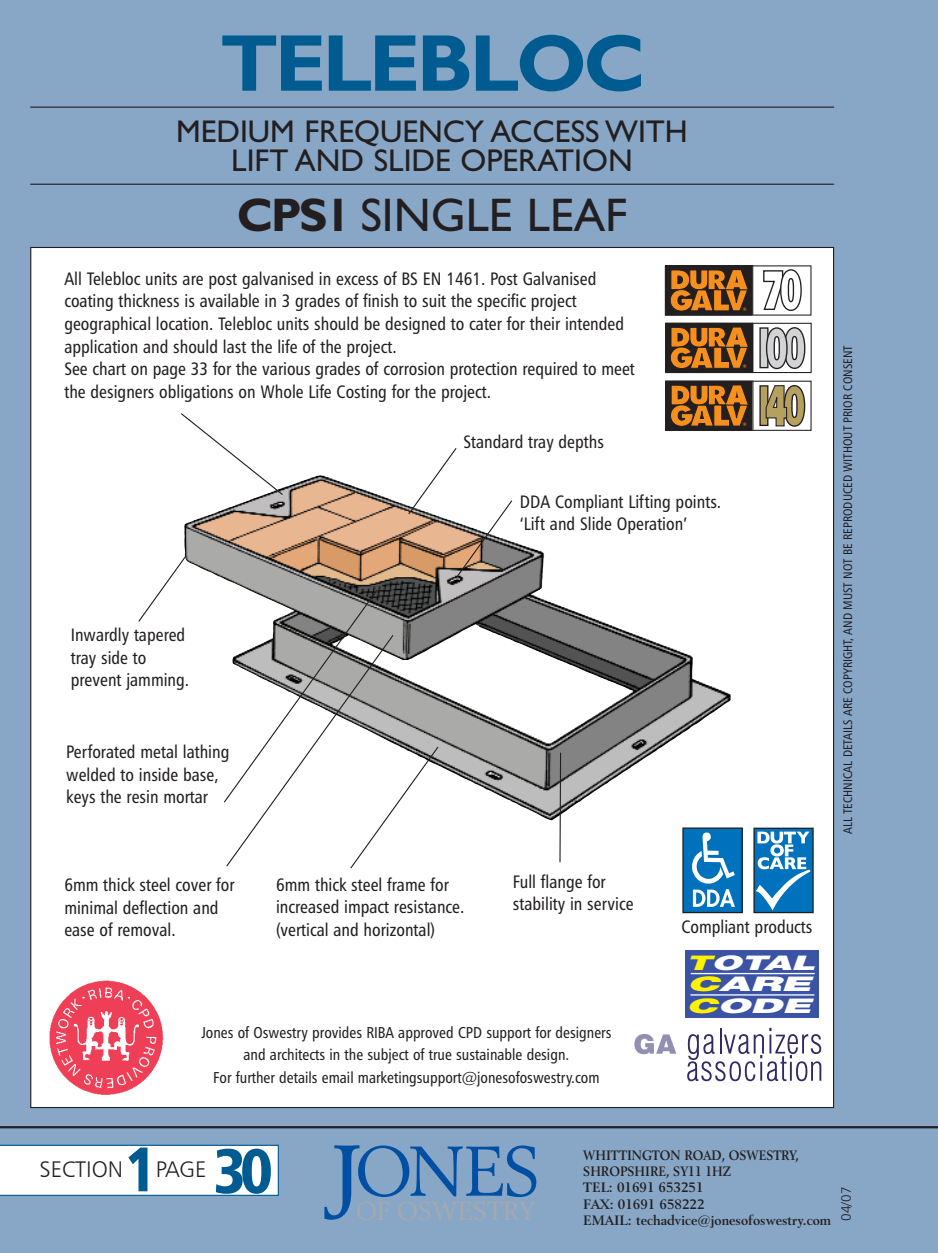
<style>
.page{position:relative;width:938px;height:1253px;background:#88a7c7}
.page>*{position:absolute;margin:0;border:0;box-sizing:border-box;transform-origin:0 0}
.t1{font:700 81px "Gill Sans";letter-spacing:-.045em;color:#005c90}
.t2{font:69.98px "Revival 565 BT";color:#004fa3}
.t3{font:63px "Humanist 777 BT Black Condensed B";color:#005c90}
.t4{font:47.25px "Gill Sans";color:#231f20}
.t5{font:31.5px/29.2px "Gill Sans";color:#231f20;text-align:center}
.t6{font:25.88px "Revival 565 BT";letter-spacing:-.03em;color:#a7a9ac}
.t7{font:22.5px "Humanist 777 BT Light B";color:#231f20}
.t8{font:italic 900 20.25px/21.4px "Helvetica Neue";color:#fff;scale:1.89 1}
.t9{font:18px/22.5px "Humanist 777 BT Roman Condensed B";color:#231f20}
.t10{font:15.75px/22.5px "Humanist 777 BT Roman Condensed B";color:#231f20;text-align:center}
.t11{font:700 13.5px/16.2px "Revival 565 BT";color:#231f20;scale:.9 1}
.t12{font:13.5px "Humanist 777 BT Light B";color:#231f20}
.t13{font:12.38px "Humanist 777 BT Roman Condensed B";color:#231f20}
.t14{font:5.62px "Courier";color:#f78f1e}
.s1{font-weight:700}
.s2{color:#fff200}
.s3{font-size:103.27px}
</style>
<div class="page">
<hr style="left:0;top:1126px;width:938px;height:2px;background:#231f20">
<svg style="left:0;top:1144px;width:279px;height:52px;background:#f1f6f9"></svg>
<div style="left:31px;top:247px;width:802px;height:860px;background:#fff"></div>
<img style="left:184px;top:475px;width:547px;height:346px">
<svg style="left:407px;top:448px;width:106px;height:131px"></svg>
<hr style="left:559px;top:753px;width:2px;height:109px;background:#231f20">
<img style="left:49px;top:980px;width:115px;height:115px">
<svg style="left:634px;top:1034px;width:42px;height:20px"></svg>
<svg style="left:687px;top:1028px;width:134px;height:53px"></svg>
<svg style="left:223px;top:589px;width:216px;height:280px"></svg>
<svg style="left:181px;top:413px;width:103px;height:83px"></svg>
<div style="left:665px;top:266px;width:87px;height:49px;background:#231f20"></div>
<div style="left:665px;top:265px;width:146px;height:51px;border:1px solid #231f20"></div>
<svg style="left:670px;top:270px;width:78px;height:41px"></svg>
<hr style="left:752px;top:266px;width:1px;height:49px;background:#231f20">
<svg style="left:763px;top:269px;width:38px;height:42px"></svg>
<div style="left:780px;top:269px;width:21px;height:42px;border:1px solid #231f20;border-radius:50%"></div>
<div style="left:787px;top:278px;width:7px;height:24px;border:1px solid #231f20;border-radius:50%"></div>
<div style="left:665px;top:323px;width:88px;height:49px;background:#231f20"></div>
<div style="left:665px;top:323px;width:146px;height:50px;border:1px solid #231f20"></div>
<svg style="left:670px;top:327px;width:78px;height:42px"></svg>
<hr style="left:752px;top:323px;width:1px;height:49px;background:#231f20">
<div style="left:760px;top:328px;width:8px;height:40px;background:#d1d3d4"></div>
<div style="left:759px;top:327px;width:9px;height:41px;border:1px solid #231f20"></div>
<div style="left:783px;top:327px;width:22px;height:42px;border:1px solid #231f20;border-radius:50%"></div>
<svg style="left:766px;top:328px;width:38px;height:40px"></svg>
<div style="left:766px;top:327px;width:21px;height:42px;border:1px solid #231f20;border-radius:50%"></div>
<div style="left:773px;top:336px;width:7px;height:24px;border:1px solid #231f20;border-radius:50%"></div>
<div style="left:665px;top:381px;width:88px;height:49px;background:#231f20"></div>
<div style="left:665px;top:381px;width:146px;height:50px;border:1px solid #231f20"></div>
<svg style="left:670px;top:385px;width:78px;height:41px"></svg>
<hr style="left:752px;top:381px;width:1px;height:49px;background:#231f20">
<div style="left:760px;top:386px;width:8px;height:39px;background:#b5a05f"></div>
<div style="left:759px;top:385px;width:9px;height:41px;border:1px solid #231f20"></div>
<div style="left:783px;top:385px;width:22px;height:42px;border:1px solid #231f20;border-radius:50%"></div>
<svg style="left:765px;top:382px;width:39px;height:45px"></svg>
<hr style="left:30px;top:184px;width:804px;height:1px;background:#231f20">
<hr style="left:30px;top:107px;width:804px;height:1px;background:#231f20">
<svg style="left:138px;top:554px;width:50px;height:69px"></svg>
<div style="left:685px;top:950px;width:134px;height:68px;background:#3a53a4"></div>
<hr style="left:691px;top:973px;width:123px;height:1px;background:#fafdff">
<hr style="left:690px;top:994px;width:124px;height:1px;background:#fafdff">
<div style="left:683px;top:828px;width:59px;height:84px;background:#0071bc"></div>
<div style="left:682px;top:827px;width:60px;height:86px;border:1px solid #231f20"></div>
<svg style="left:692px;top:832px;width:43px;height:75px"></svg>
<div style="left:754px;top:828px;width:59px;height:84px;background:#0071bc"></div>
<div style="left:753px;top:827px;width:60px;height:86px;border:1px solid #231f20"></div>
<svg style="left:755px;top:831px;width:55px;height:79px"></svg>
<h1 class="t1" style="left:220px;top:35px;width:427px">TELEBLOC</h1>
<h3 class="t5" style="left:176px;top:120px;width:513px">MEDIUM FREQUENCY ACCESS WITH<br>LIFT AND SLIDE OPERATION</h3>
<h3 class="t4" style="left:237px;top:199px;width:392px"><span class="s1">CPS1</span> SINGLE LEAF</h3>
<p class="t9" style="left:64px;top:269px;width:572px">All Telebloc units are post galvanised in excess of BS EN 1461. Post Galvanised coating thickness is available in 3 grades of finish to suit the specific project geographical location. Telebloc units should be designed to cater for their intended application and should last the life of the project.<br>See chart on page 33 for the various grades of corrosion protection required to meet the designers obligations on Whole Life Costing for the project.</p>
<p class="t9" style="left:463px;top:432px;width:142px">Standard tray depths</p>
<p class="t9" style="left:520px;top:492px;width:203px">DDA Compliant Lifting points. ‘Lift and Slide Operation’</p>
<p class="t14" style="left:743px;top:307px;width:5px">®</p>
<p class="t14" style="left:743px;top:364px;width:5px">®</p>
<p class="t14" style="left:743px;top:422px;width:5px">®</p>
<p class="t9" style="left:71px;top:625px;width:120px">Inwardly tapered tray side to prevent jamming.</p>
<p class="t9" style="left:66px;top:742px;width:165px">Perforated metal lathing welded to inside base, keys the resin mortar</p>
<p class="t9" style="left:64px;top:875px;width:172px">6mm thick steel cover for minimal deflection and ease of removal.</p>
<p class="t9" style="left:276px;top:874px;width:190px">6mm thick steel frame for increased impact resistance. (vertical and horizontal)</p>
<p class="t9" style="left:513px;top:872px;width:122px">Full flange for stability in service</p>
<p class="t10" style="left:201px;top:1022px;width:411px">Jones of Oswestry provides RIBA approved CPD support for designers and architects in the subject of true sustainable design.<br>For further details email marketingsupport@jonesofoswestry.com</p>
<p class="t9" style="left:681px;top:917px;width:133px">Compliant products</p>
<p class="t8" style="left:686px;top:954px;width:73px"><span class="s2">T</span>OTAL<br><span class="s2">C</span>ARE<br><span class="s2">C</span>ODE</p>
<p class="t13" style="left:843px;top:834px;width:490px;rotate:-90deg">ALL TECHNICAL DETAILS ARE COPYRIGHT, AND MUST NOT BE REPRODUCED WITHOUT PRIOR CONSENT</p>
<h3 class="t3" style="left:125px;top:1144px;width:35px">1</h3>
<p class="t7" style="left:39px;top:1160px;width:85px">SECTION</p>
<p class="t7" style="left:156px;top:1160px;width:52px">PAGE</p>
<h3 class="t3" style="left:213px;top:1146px;width:61px">30</h3>
<h2 class="t2" style="left:323px;top:1139px;width:220px"><span class="s3">J</span>ONES</h2>
<h3 class="t6" style="left:356px;top:1199px;width:181px">OF OSWESTRY</h3>
<p class="t11" style="left:583px;top:1148px;width:277px">WHITTINGTON ROAD, OSWESTRY,<br>SHROPSHIRE, SY11 1HZ<br>TEL: 01691 653251<br>FAX: 01691 658222<br>EMAIL: techadvice@jonesofoswestry.com</p>
<p class="t12" style="left:841px;top:1220px;width:35px;rotate:-90deg">04/07</p>
</div>
